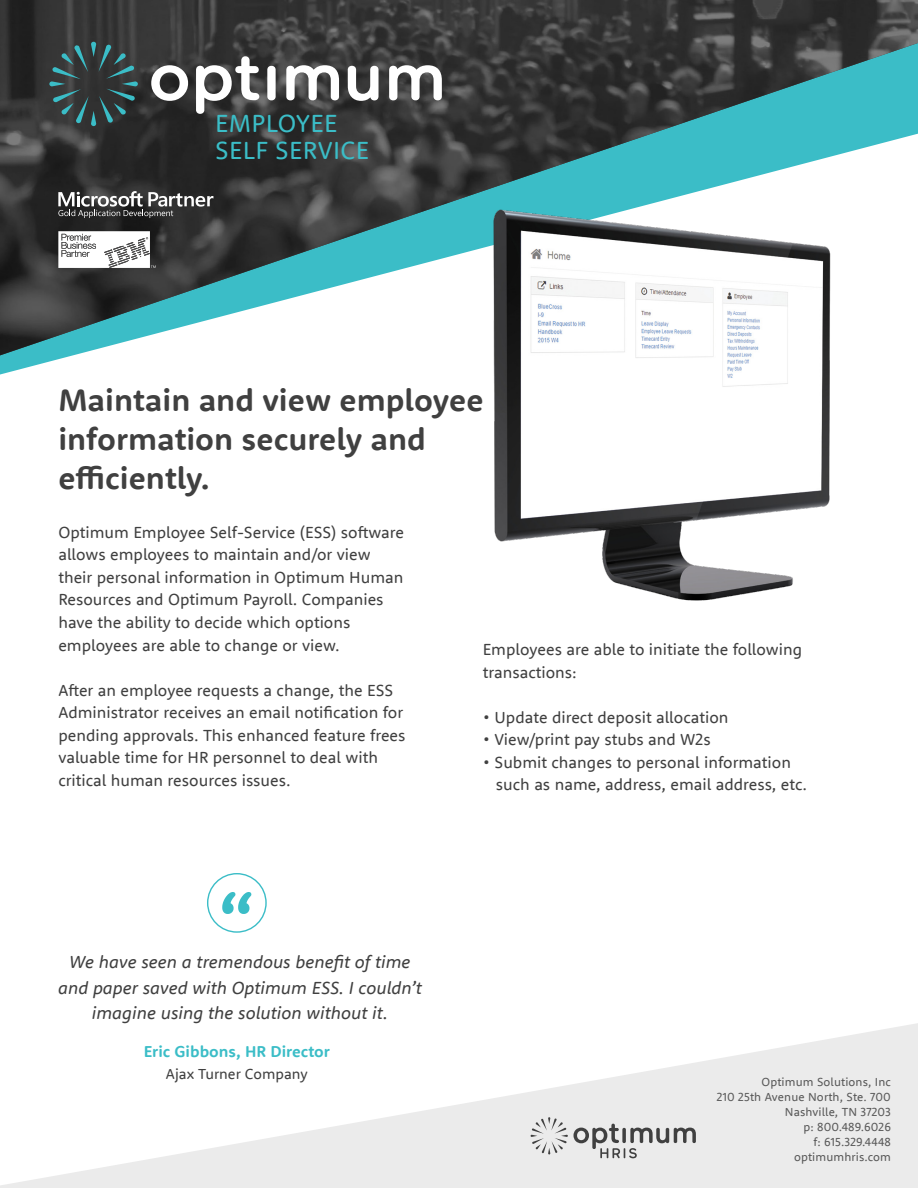
<style>
.page{position:relative;width:918px;height:1188px;background:#fff}
.page>*{position:absolute;margin:0;border:0;box-sizing:border-box;transform-origin:0 0}
.t1{font:700 31.95px/39px "MF Rooney Sans";color:#404040}
.t2{font:25.5px/27px "MF Rooney Sans";letter-spacing:.015em;color:#3bbdc7}
.t3{font:italic 18px/25.5px "Rooney Sans";color:#404040;text-align:center}
.t4{font:16.5px/22.5px "MF Rooney Sans";color:#404040}
.t5{font:700 16.2px "MF Rooney Sans";color:#3bbdc7}
.t6{font:14.85px "MF Rooney Sans";color:#404040}
.t7{font:12px/15px "MF Rooney Sans";letter-spacing:.01em;color:#595959;text-align:right}
</style>
<div class="page">
<svg style="left:0;top:1023px;width:918px;height:165px"></svg>
<img style="left:0;top:0;width:918px;height:355px">
<svg style="left:207px;top:873px;width:60px;height:60px"></svg>
<svg style="left:58px;top:191px;width:155px;height:27px;background:#616161"></svg>
<svg style="left:58px;top:231px;width:98px;height:37px"></svg>
<svg style="left:49px;top:42px;width:89px;height:84px;background:#364648"></svg>
<svg style="left:151px;top:65px;width:37px;height:36px"></svg>
<svg style="left:196px;top:55px;width:63px;height:60px"></svg>
<svg style="left:267px;top:64px;width:9px;height:38px"></svg>
<svg style="left:286px;top:65px;width:53px;height:37px"></svg>
<svg style="left:347px;top:64px;width:32px;height:37px"></svg>
<svg style="left:389px;top:65px;width:53px;height:37px"></svg>
<svg style="left:530px;top:1117px;width:38px;height:38px"></svg>
<svg style="left:574px;top:1123px;width:122px;height:35px;background:#c0c0c0"></svg>
<img style="left:391px;top:191px;width:527px;height:410px">
<h2 class="t2" style="left:215px;top:109px;width:109px">Employee<br>Self Service</h2>
<h1 class="t1" style="left:58px;top:380px;width:427px">Maintain and view employee information securely and efficiently.</h1>
<p class="t4" style="left:58px;top:521px;width:347px">Optimum Employee Self-Service (ESS) software allows employees to maintain and/or view their personal information in Optimum Human Resources and Optimum Payroll. Companies have the ability to decide which options employees are able to change or view.</p>
<p class="t4" style="left:58px;top:678px;width:349px">After an employee requests a change, the ESS Administrator receives an email notification for pending approvals. This enhanced feature frees valuable time for HR personnel to deal with critical human resources issues.</p>
<p class="t4" style="left:483px;top:638px;width:321px">Employees are able to initiate the following transactions:</p>
<p class="t4" style="left:483px;top:705px;width:247px">• Update direct deposit allocation</p>
<p class="t4" style="left:483px;top:728px;width:230px">• View/print pay stubs and W2s</p>
<p class="t4" style="left:496px;top:750px;width:313px;text-indent:-13px">• Submit changes to personal information such as name, address, email address, etc.</p>
<p class="t3" style="left:58px;top:949px;width:365px">We have seen a tremendous benefit of time and paper saved with Optimum ESS. I couldn’t imagine using the solution without it.</p>
<p class="t5" style="left:144px;top:1041px;width:188px">Eric Gibbons, HR Director</p>
<p class="t6" style="left:166px;top:1064px;width:144px">Ajax Turner Company</p>
<p class="t7" style="left:717px;top:1074px;width:176px">Optimum Solutions, Inc<br>210 25th Avenue North, Ste. 700<br>Nashville, TN 37203<br>p: 800.489.6026<br>f: 615.329.4448 optimumhris.com</p>
</div>
